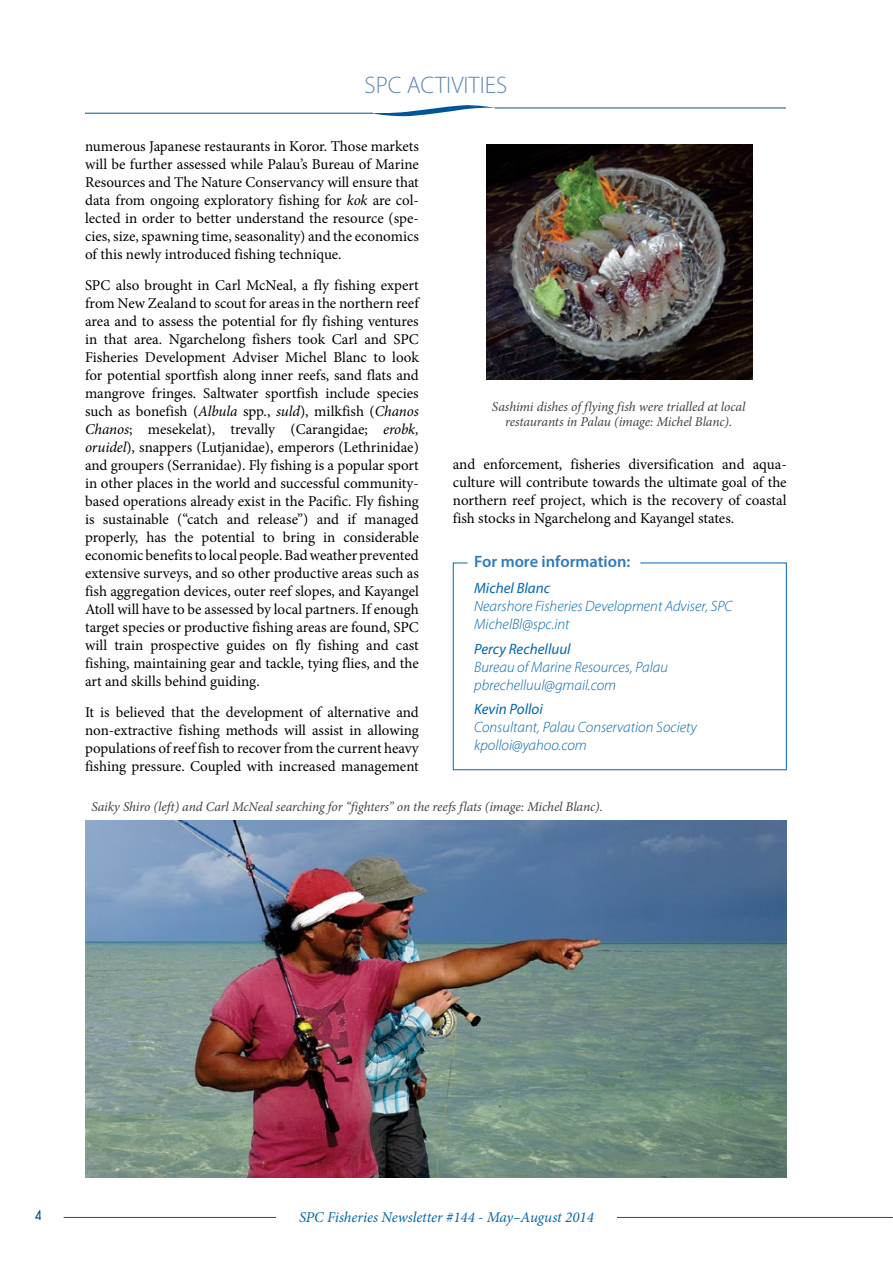
<style>
.page{position:relative;width:893px;height:1263px;background:#fff}
.page>*{position:absolute;margin:0;border:0;box-sizing:border-box;transform-origin:0 0}
.t1{font:300 24px "Myriad Pro";color:#5e84b8}
.t2{font:600 16.5px "Myriad Pro";color:#2f7abc}
.t3{font:15px/18px "Minion Pro";letter-spacing:-.005em;color:#000;text-align:justify}
.t4{font:italic 300 15px/18px "Myriad Pro";color:#0067b1}
.t5{font:italic 15px "Minion Pro";letter-spacing:-.005em;color:#0067b1}
.t6{font:italic 15px "Myriad Pro";color:#0067b1}
.t7{font:15px "Duepuntozero";color:#005596}
.t8{font:italic 13.5px/15px "Minion Pro";letter-spacing:-.01em;color:#414042;text-align:center}
.s1{font-style:italic}
</style>
<div class="page">
<hr style="left:85px;top:113px;width:288px;height:1px;background:#005596">
<hr style="left:495px;top:108px;width:291px;height:1px;background:#005596">
<svg style="left:372px;top:105px;width:126px;height:11px"></svg>
<hr style="left:64px;top:1217px;width:828px;height:1px;background:#005596">
<div style="left:276px;top:1210px;width:341px;height:21px;background:#fff"></div>
<img style="left:487px;top:145px;width:266px;height:235px">
<img style="left:85px;top:821px;width:702px;height:357px">
<svg style="left:452px;top:562px;width:335px;height:208px"></svg>
<h1 class="t1" style="left:365px;top:71px;width:144px">SPC ACTIVITIES</h1>
<p class="t3" style="left:85px;top:137px;width:335px">numerous Japanese restaurants in Koror. Those markets will be further assessed while Palau’s Bureau of Marine Resources and The Nature Conservancy will ensure that data from ongoing exploratory fishing for <span class="s1">kok</span> are col&shy;lected in order to better understand the resource (spe&shy;cies, size, spawning time, seasonality) and the economics of this newly introduced fishing technique.</p>
<p class="t3" style="left:85px;top:276px;width:335px">SPC also brought in Carl McNeal, a fly fishing expert from New Zealand to scout for areas in the northern reef area and to assess the potential for fly fishing ventures in that area. Ngarchelong fishers took Carl and SPC Fisheries Development Adviser Michel Blanc to look for potential sportfish along inner reefs, sand flats and mangrove fringes. Saltwater sportfish include species such as bonefish (<span class="s1">Albula</span> spp., <span class="s1">suld</span>), milkfish (<span class="s1">Chanos Chanos</span>; mesekelat), trevally (Carangidae; <span class="s1">erobk, oruidel</span>), snappers (Lutjanidae), emperors (Lethrinidae) and groupers (Serranidae). Fly fishing is a popular sport in other places in the world and successful community&shy;based operations already exist in the Pacific. Fly fishing is sustainable (“catch and release”) and if managed properly, has the potential to bring in considerable economic benefits to local people. Bad weather prevented extensive surveys, and so other productive areas such as fish aggregation devices, outer reef slopes, and Kayangel Atoll will have to be assessed by local partners. If enough target species or productive fishing areas are found, SPC will train prospective guides on fly fishing and cast fishing, maintaining gear and tackle, tying flies, and the art and skills behind guiding.</p>
<p class="t3" style="left:85px;top:703px;width:335px">It is believed that the development of alternative and non-extractive fishing methods will assist in allowing populations of reef fish to recover from the current heavy fishing pressure. Coupled with increased management</p>
<p class="t8" style="left:492px;top:399px;width:255px">Sashimi dishes of flying fish were trialled at local restaurants in Palau (image: Michel Blanc).</p>
<p class="t3" style="left:453px;top:455px;width:335px">and enforcement, fisheries diversification and aqua&shy;culture will contribute towards the ultimate goal of the northern reef project, which is the recovery of coastal fish stocks in Ngarchelong and Kayangel states.</p>
<p class="t2" style="left:474px;top:551px;width:158px">For more information:</p>
<p class="t6" style="left:474px;top:579px;width:77px">Michel Blanc</p>
<p class="t4" style="left:474px;top:597px;width:260px">Nearshore Fisheries Development Adviser, SPC<br>MichelBl@spc.int</p>
<p class="t6" style="left:474px;top:639px;width:98px">Percy Rechelluul</p>
<p class="t4" style="left:474px;top:657px;width:195px">Bureau of Marine Resources, Palau pbrechelluul@gmail.com</p>
<p class="t6" style="left:474px;top:700px;width:70px">Kevin Polloi</p>
<p class="t4" style="left:474px;top:718px;width:224px">Consultant, Palau Conservation Society kpolloi@yahoo.com</p>
<p class="t8" style="left:91px;top:799px;width:513px">Saiky Shiro (left) and Carl McNeal searching for “fighters” on the reefs flats (image: Michel Blanc).</p>
<p class="t7" style="left:35px;top:1207px;width:8px">4</p>
<p class="t5" style="left:299px;top:1206px;width:296px">SPC Fisheries Newsletter #144 - May–August 2014</p>
</div>
